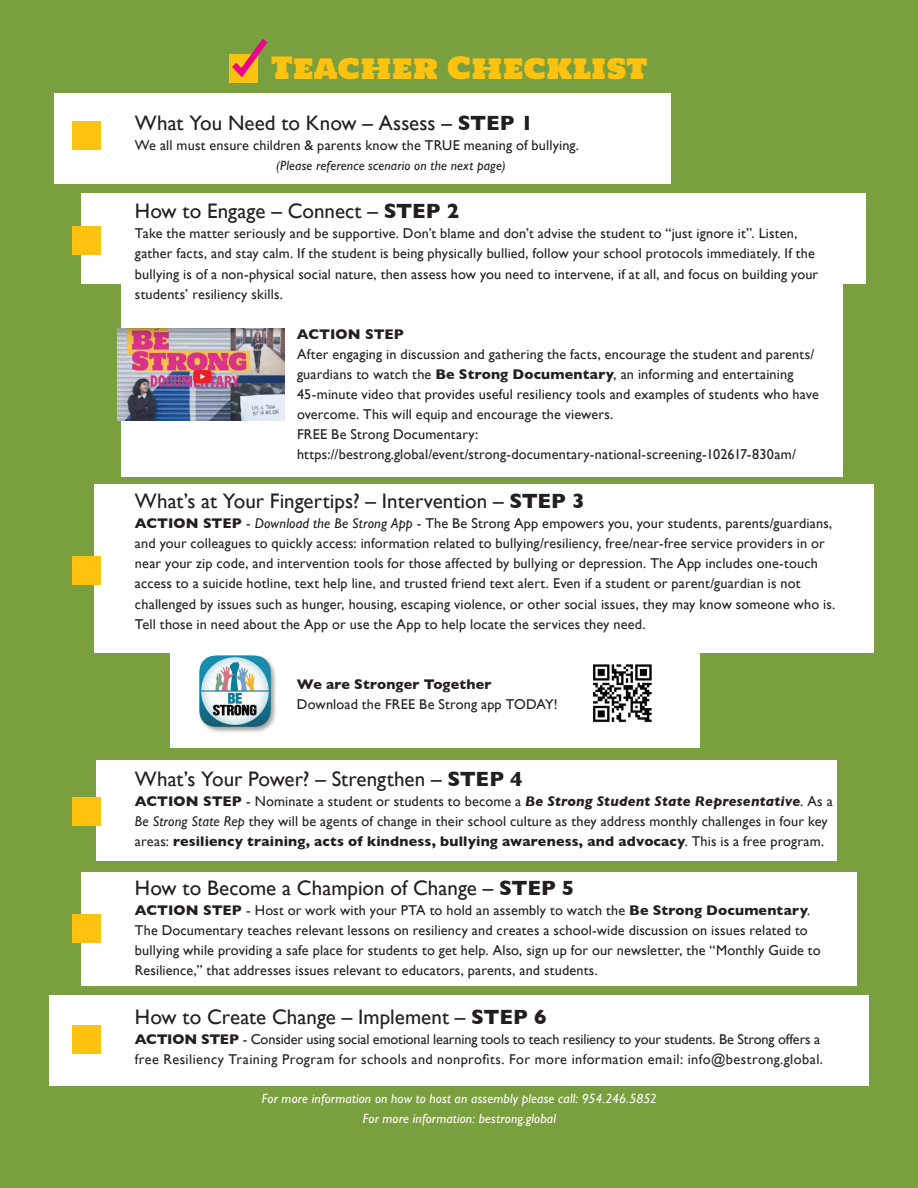
<style>
.page{position:relative;width:918px;height:1188px;background:#799f3f}
.page>*{position:absolute;margin:0;border:0;box-sizing:border-box;transform-origin:0 0}
.t1{font:30px "Holtwood One SC";letter-spacing:.01em;color:#fec210}
.t2{font:21px "Gill Sans";color:#231f20}
.t3{font:14.25px/20.1px "Gill Sans";letter-spacing:.01em;color:#231f20}
.t4{font:700 14.25px "Gill Sans";letter-spacing:.01em;color:#231f20}
.t5{font:italic 13.5px/19.2px "Gill Sans";letter-spacing:.01em;color:#fff;text-align:center}
.t6{font:italic 13.5px "Gill Sans";letter-spacing:.01em;color:#231f20}
.s1{font-weight:700}
.s2{font-style:italic}
.s3{font-weight:700;font-style:italic}
</style>
<div class="page">
<div style="left:54px;top:93px;width:617px;height:91px;background:#fff"></div>
<div style="left:81px;top:194px;width:784px;height:90px;background:#fff"></div>
<div style="left:122px;top:270px;width:721px;height:207px;background:#fff"></div>
<div style="left:94px;top:484px;width:780px;height:169px;background:#fff"></div>
<div style="left:170px;top:626px;width:529px;height:122px;background:#fff"></div>
<div style="left:96px;top:761px;width:741px;height:100px;background:#fff"></div>
<div style="left:81px;top:872px;width:775px;height:114px;background:#fff"></div>
<div style="left:50px;top:995px;width:819px;height:91px;background:#fff"></div>
<img style="left:118px;top:329px;width:167px;height:91px">
<img style="left:199px;top:655px;width:77px;height:77px">
<img style="left:593px;top:664px;width:59px;height:59px">
<div style="left:229px;top:54px;width:29px;height:29px;background:#fec210"></div>
<div style="left:73px;top:121px;width:28px;height:28px;background:#fec210"></div>
<div style="left:73px;top:226px;width:28px;height:28px;background:#fec210"></div>
<div style="left:73px;top:556px;width:28px;height:28px;background:#fec210"></div>
<div style="left:73px;top:797px;width:28px;height:29px;background:#fec210"></div>
<div style="left:73px;top:914px;width:28px;height:29px;background:#fec210"></div>
<div style="left:73px;top:1025px;width:28px;height:29px;background:#fec210"></div>
<svg style="left:232px;top:39px;width:36px;height:39px"></svg>
<h1 class="t1" style="left:271px;top:52px;width:378px">Teacher Checklist</h1>
<h2 class="t2" style="left:135px;top:111px;width:400px">What You Need to Know – Assess – <span class="s1">STEP 1</span></h2>
<p class="t3" style="left:135px;top:135px;width:445px">We all must ensure children &amp; parents know the TRUE meaning of bullying.</p>
<p class="t6" style="left:276px;top:157px;width:231px">(Please reference scenario on the next page)</p>
<h2 class="t2" style="left:135px;top:199px;width:326px">How to Engage – Connect – <span class="s1">STEP 2</span></h2>
<p class="t3" style="left:135px;top:223px;width:685px">Take the matter seriously and be supportive. Don’t blame and don’t advise the student to “just ignore it”. Listen, gather facts, and stay calm. If the student is being physically bullied, follow your school protocols immediately. If the bullying is of a non-physical social nature, then assess how you need to intervene, if at all, and focus on building your students’ resiliency skills.</p>
<p class="t4" style="left:297px;top:323px;width:108px">ACTION STEP</p>
<p class="t3" style="left:297px;top:344px;width:523px">After engaging in discussion and gathering the facts, encourage the student and parents/ guardians to watch the <span class="s1">Be Strong Documentary</span>, an informing and entertaining 45-minute video that provides useful resiliency tools and examples of students who have overcome. This will equip and encourage the viewers.<br>FREE Be Strong Documentary: https://bestrong.global/event/strong-documentary-national-screening-102617-830am/</p>
<h2 class="t2" style="left:135px;top:489px;width:451px">What’s at Your Fingertips? – Intervention – <span class="s1">STEP 3</span></h2>
<p class="t3" style="left:135px;top:513px;width:702px"><span class="s1">ACTION STEP</span> - <span class="s2">Download the Be Strong App</span> - The Be Strong App empowers you, your students, parents/guardians, and your colleagues to quickly access: information related to bullying/resiliency, free/near-free service providers in or near your zip code, and intervention tools for those affected by bullying or depression. The App includes one-touch access to a suicide hotline, text help line, and trusted friend text alert. Even if a student or parent/guardian is not challenged by issues such as hunger, housing, escaping violence, or other social issues, they may know someone who is.<br>Tell those in need about the App or use the App to help locate the services they need.</p>
<p class="t4" style="left:297px;top:673px;width:196px">We are Stronger Together</p>
<p class="t3" style="left:297px;top:694px;width:262px">Download the FREE Be Strong app TODAY!</p>
<h2 class="t2" style="left:135px;top:767px;width:389px">What’s Your Power? – Strengthen – <span class="s1">STEP 4</span></h2>
<p class="t3" style="left:135px;top:791px;width:699px"><span class="s1">ACTION STEP</span> - Nominate a student or students to become a <span class="s3">Be Strong Student State Representative</span>. As a<br><span class="s2">Be Strong State Rep</span> they will be agents of change in their school culture as they address monthly challenges in four key areas: <span class="s1">resiliency training, acts of kindness, bullying awareness, and advocacy</span>. This is a free program.</p>
<h2 class="t2" style="left:135px;top:876px;width:441px">How to Become a Champion of Change – <span class="s1">STEP 5</span></h2>
<p class="t3" style="left:135px;top:900px;width:687px"><span class="s1">ACTION STEP</span> - Host or work with your PTA to hold an assembly to watch the <span class="s1">Be Strong Documentary</span>.<br>The Documentary teaches relevant lessons on resiliency and creates a school-wide discussion on issues related to bullying while providing a safe place for students to get help. Also, sign up for our newsletter, the “Monthly Guide to Resilience,” that addresses issues relevant to educators, parents, and students.</p>
<h2 class="t2" style="left:135px;top:1005px;width:413px">How to Create Change – Implement – <span class="s1">STEP 6</span></h2>
<p class="t3" style="left:135px;top:1029px;width:690px"><span class="s1">ACTION STEP</span> - Consider using social emotional learning tools to teach resiliency to your students. Be Strong offers a free Resiliency Training Program for schools and nonprofits. For more information email: info@bestrong.global.</p>
<p class="t5" style="left:262px;top:1089px;width:397px">For more information on how to host an assembly please call: 954.246.5852<br>For more information: bestrong.global</p>
</div>
